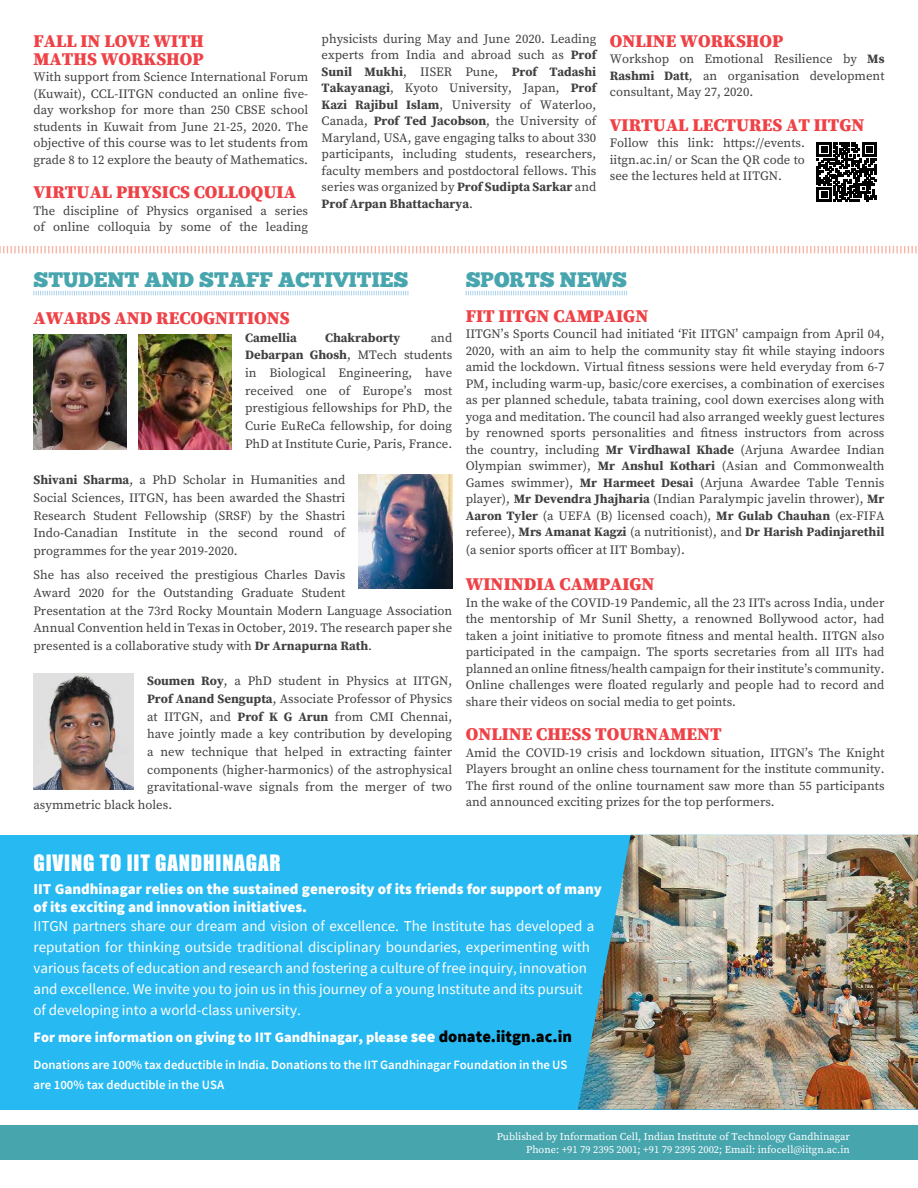
<style>
.page{position:relative;width:918px;height:1188px;background:#fff}
.page>*{position:absolute;margin:0;border:0;box-sizing:border-box;transform-origin:0 0}
.t1{font:21px "Chunk Five";color:#47a5ae}
.t2{font:20.7px "Impact";letter-spacing:.04em;color:#fff}
.t3{font:900 18px/18px "Source Serif Pro";color:#ee4247}
.t4{font:15px/21px "Source Sans Pro";color:#fff}
.t5{font:900 15px/18px "Source Sans Pro";color:#fff}
.t6{font:900 14.4px "Source Sans Pro";color:#fff}
.t7{font:12.75px/16.5px "Source Serif Pro";color:#404042;text-align:justify}
.t8{font:600 12.75px/20.1px "Source Sans Pro";color:#fff}
.t9{font:700 12.75px "Source Serif Pro";color:#404042}
.t10{font:10.5px/13.5px "Source Serif Pro";color:#fff;text-align:right}
.s1{font-weight:700}
.s2{font-size:16.35px}
.s3{font-size:16.35px;color:#000}
</style>
<div class="page">
<svg style="left:33px;top:291px;width:375px;height:4px"></svg>
<svg style="left:466px;top:291px;width:161px;height:4px"></svg>
<div style="left:0;top:1125px;width:918px;height:35px;background:#47a5ae"></div>
<img style="left:359px;top:474px;width:93px;height:115px">
<img style="left:33px;top:334px;width:94px;height:115px">
<img style="left:138px;top:334px;width:94px;height:115px">
<img style="left:33px;top:674px;width:101px;height:115px">
<svg style="left:0;top:246px;width:917px;height:8px"></svg>
<svg style="left:817px;top:142px;width:59px;height:60px"></svg>
<div style="left:0;top:835px;width:918px;height:275px;background:#27b9f1"></div>
<img style="left:578px;top:835px;width:340px;height:275px">
<h3 class="t3" style="left:33px;top:31px;width:172px">FALL IN LOVE WITH<br>MATHS WORKSHOP</h3>
<p class="t7" style="left:33px;top:69px;width:276px">With support from Science International Forum (Kuwait), CCL-IITGN conducted an online five&shy;day workshop for more than 250 CBSE school students in Kuwait from June 21-25, 2020. The objective of this course was to let students from grade 8 to 12 explore the beauty of Mathematics.</p>
<h3 class="t3" style="left:33px;top:183px;width:264px">VIRTUAL PHYSICS COLLOQUIA</h3>
<p class="t7" style="left:33px;top:202px;width:276px">The discipline of Physics organised a series of online colloquia by some of the leading</p>
<p class="t7" style="left:322px;top:30px;width:276px">physicists during May and June 2020. Leading experts from India and abroad such as <span class="s1">Prof Sunil Mukhi</span>, IISER Pune, <span class="s1">Prof Tadashi Takayanagi</span>, Kyoto University, Japan, <span class="s1">Prof Kazi Rajibul Islam</span>, University of Waterloo, Canada, <span class="s1">Prof Ted Jacobson</span>, the University of Maryland, USA, gave engaging talks to about 330 participants, including students, researchers, faculty members and postdoctoral fellows. This series was organized by <span class="s1">Prof Sudipta Sarkar</span> and <span class="s1">Prof Arpan Bhattacharya</span>.</p>
<h3 class="t3" style="left:610px;top:31px;width:175px">ONLINE WORKSHOP</h3>
<p class="t7" style="left:610px;top:51px;width:276px">Workshop on Emotional Resilience by <span class="s1">Ms Rashmi Datt</span>, an organisation development consultant, May 27, 2020.</p>
<h3 class="t3" style="left:610px;top:115px;width:256px">VIRTUAL LECTURES AT IITGN</h3>
<p class="t7" style="left:610px;top:135px;width:197px">Follow this link: https://events. iitgn.ac.in/ or Scan the QR code to see the lectures held at IITGN.</p>
<h1 class="t1" style="left:33px;top:267px;width:376px">STUDENT AND STAFF ACTIVITIES</h1>
<h3 class="t3" style="left:33px;top:308px;width:258px">AWARDS AND RECOGNITIONS</h3>
<p class="t9" style="left:245px;top:328px;width:53px">Camellia</p>
<p class="t9" style="left:325px;top:328px;width:77px">Chakraborty</p>
<p class="t7" style="left:245px;top:328px;width:209px;line-height:17.7px;text-indent:186px">and <span class="s1">Debarpan Ghosh</span>, MTech students in Biological Engineering, have received one of Europe’s most prestigious fellowships for PhD, the Curie EuReCa fellowship, for doing PhD at Institute Curie, Paris, France.</p>
<p class="t7" style="left:33px;top:471px;width:313px;line-height:17.7px"><span class="s1">Shivani Sharma</span>, a PhD Scholar in Humanities and Social Sciences, IITGN, has been awarded the Shastri Research Student Fellowship (SRSF) by the Shastri Indo-Canadian Institute in the second round of programmes for the year 2019-2020.</p>
<p class="t7" style="left:33px;top:566px;width:420px;line-height:17.7px;text-align:left">She has also received the prestigious Charles Davis<br>Award 2020 for the Outstanding Graduate Student<br>Presentation at the 73rd Rocky Mountain Modern Language Association Annual Convention held in Texas in October, 2019. The research paper she presented is a collaborative study with <span class="s1">Dr Arnapurna Rath</span>.</p>
<p class="t7" style="left:147px;top:673px;width:307px"><span class="s1">Soumen Roy</span>, a PhD student in Physics at IITGN,</p>
<p class="t7" style="left:147px;top:690px;width:307px"><span class="s1">Prof Anand Sengupta</span>, Associate Professor of Physics</p>
<p class="t7" style="left:147px;top:708px;width:307px">at IITGN, and <span class="s1">Prof K G Arun</span> from CMI Chennai,</p>
<p class="t7" style="left:147px;top:726px;width:307px">have jointly made a key contribution by developing</p>
<p class="t7" style="left:147px;top:743px;width:307px">a new technique that helped in extracting fainter</p>
<p class="t7" style="left:147px;top:761px;width:307px">components (higher-harmonics) of the astrophysical</p>
<p class="t7" style="left:147px;top:779px;width:307px">gravitational-wave signals from the merger of two</p>
<p class="t7" style="left:33px;top:796px;width:140px">asymmetric black holes.</p>
<h1 class="t1" style="left:466px;top:267px;width:163px">SPORTS NEWS</h1>
<h3 class="t3" style="left:466px;top:306px;width:184px">FIT IITGN CAMPAIGN</h3>
<p class="t7" style="left:466px;top:326px;width:420px">IITGN’s Sports Council had initiated ‘Fit IITGN’ campaign from April 04, 2020, with an aim to help the community stay fit while staying indoors amid the lockdown. Virtual fitness sessions were held everyday from 6-7<br>PM, including warm-up, basic/core exercises, a combination of exercises as per planned schedule, tabata training, cool down exercises along with yoga and meditation. The council had also arranged weekly guest lectures by renowned sports personalities and fitness instructors from across the country, including <span class="s1">Mr Virdhawal Khade</span> (Arjuna Awardee Indian Olympian swimmer), <span class="s1">Mr Anshul Kothari</span> (Asian and Commonwealth Games swimmer), <span class="s1">Mr Harmeet Desai</span> (Arjuna Awardee Table Tennis player), <span class="s1">Mr Devendra Jhajharia</span> (Indian Paralympic javelin thrower), <span class="s1">Mr Aaron Tyler</span> (a UEFA (B) licensed coach), <span class="s1">Mr Gulab Chauhan</span> (ex-FIFA referee), <span class="s1">Mrs Amanat Kagzi</span> (a nutritionist), and <span class="s1">Dr Harish Padinjarethil</span></p>
<p class="t7" style="left:466px;top:542px;width:221px">(a senior sports officer at IIT Bombay).</p>
<h3 class="t3" style="left:466px;top:575px;width:190px">WININDIA CAMPAIGN</h3>
<p class="t7" style="left:466px;top:594px;width:420px">In the wake of the COVID-19 Pandemic, all the 23 IITs across India, under the mentorship of Mr Sunil Shetty, a renowned Bollywood actor, had taken a joint initiative to promote fitness and mental health. IITGN also participated in the campaign. The sports secretaries from all IITs had planned an online fitness/health campaign for their institute’s community.<br>Online challenges were floated regularly and people had to record and share their videos on social media to get points.</p>
<h3 class="t3" style="left:466px;top:725px;width:258px">ONLINE CHESS TOURNAMENT</h3>
<p class="t7" style="left:466px;top:744px;width:420px">Amid the COVID-19 crisis and lockdown situation, IITGN’s The Knight Players brought an online chess tournament for the institute community.<br>The first round of the online tournament saw more than 55 participants and announced exciting prizes for the top performers.</p>
<h2 class="t2" style="left:33px;top:846px;width:249px">GIVING TO IIT GANDHINAGAR</h2>
<p class="t5" style="left:33px;top:879px;width:570px">IIT Gandhinagar relies on the sustained generosity of its friends for support of many of its exciting and innovation initiatives.</p>
<p class="t4" style="left:33px;top:915px;width:563px">IITGN partners share our dream and vision of excellence. The Institute has developed a reputation for thinking outside traditional disciplinary boundaries, experimenting with various facets of education and research and fostering a culture of free inquiry, innovation and excellence. We invite you to join us in this journey of a young Institute and its pursuit of developing into a world-class university.</p>
<p class="t6" style="left:33px;top:1027px;width:540px">For more information on giving to IIT Gandhinagar, please <span class="s2">see</span> <span class="s3">donate.iitgn.ac.in</span></p>
<p class="t8" style="left:33px;top:1054px;width:536px">Donations are 100% tax deductible in India. Donations to the IIT Gandhinagar Foundation in the US are 100% tax deductible in the USA</p>
<p class="t10" style="left:497px;top:1129px;width:355px">Published by Information Cell, Indian Institute of Technology Gandhinagar<br>Phone: +91 79 2395 2001; +91 79 2395 2002; Email: infocell@iitgn.ac.in</p>
</div>
